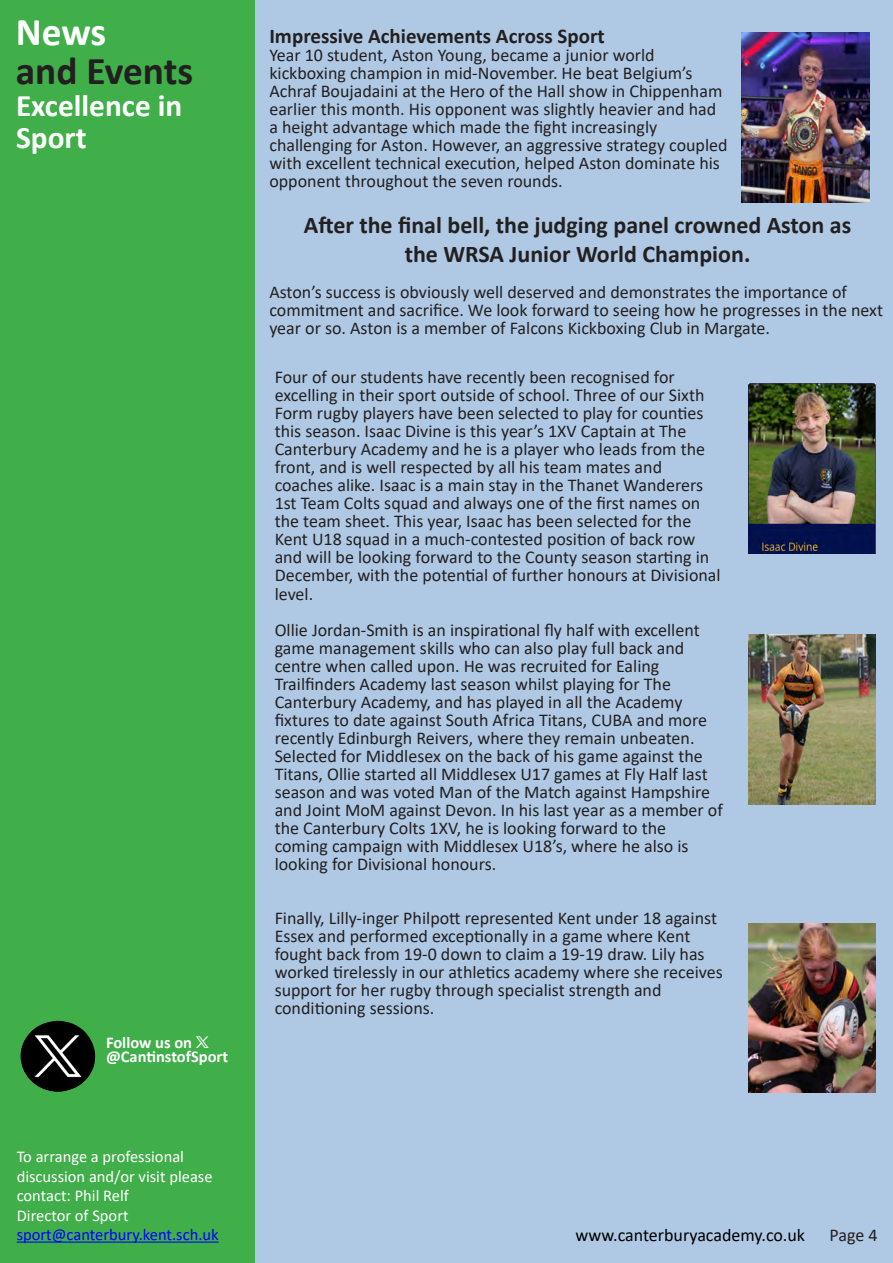
<style>
.page{position:relative;width:893px;height:1263px;background:#fff}
.page>*{position:absolute;margin:0;border:0;box-sizing:border-box;transform-origin:0 0}
.t1{font:700 39.45px "Calibri";color:#231f20}
.t2{font:700 39.45px "Calibri";color:#fff}
.t3{font:700 31.35px "Calibri";color:#fff}
.t4{font:700 24px "Calibri";color:#231f20}
.t5{font:700 21px "Calibri";color:#231f20}
.t6{font:18px/18px "Calibri";color:#231f20}
.t7{font:18px "Calibri";color:#000}
.t8{font:16.5px "Calibri";color:#fff}
.t9{font:16.5px "Calibri";color:#00f}
.t10{font:700 16.5px "Calibri";color:#fff}
.s1{font-family:"Special Alphabets P04";font-weight:400}
</style>
<div class="page">
<div style="left:254px;top:0;width:639px;height:1263px;background:#afc9e4"></div>
<div style="left:0;top:0;width:255px;height:1263px;background:#40ae49"></div>
<hr style="left:17px;top:1241px;width:202px;height:1px;background:#00f">
<img style="left:20px;top:1021px;width:75px;height:71px">
<img style="left:748px;top:634px;width:128px;height:171px">
<img style="left:748px;top:383px;width:128px;height:171px">
<img style="left:742px;top:32px;width:127px;height:170px">
<img style="left:748px;top:924px;width:128px;height:169px">
<p class="t2" style="left:16px;top:4px;width:92px">News</p>
<p class="t1" style="left:16px;top:43px;width:179px">and Events</p>
<p class="t3" style="left:16px;top:84px;width:168px">Excellence in</p>
<p class="t3" style="left:16px;top:115px;width:72px">Sport</p>
<p class="t10" style="left:106px;top:1031px;width:104px">Follow us on <span class="s1">X</span></p>
<p class="t10" style="left:106px;top:1045px;width:124px">@CantinstofSport</p>
<p class="t8" style="left:17px;top:1145px;width:169px">To arrange a professional</p>
<p class="t8" style="left:17px;top:1165px;width:197px">discussion and/or visit please</p>
<p class="t8" style="left:17px;top:1184px;width:114px">contact: Phil Relf</p>
<p class="t8" style="left:17px;top:1204px;width:113px">Director of Sport</p>
<p class="t9" style="left:17px;top:1223px;width:203px">sport@canterbury.kent.sch.uk</p>
<p class="t5" style="left:269px;top:21px;width:337px">Impressive Achievements Across Sport</p>
<p class="t6" style="left:269px;top:45px;width:387px">Year 10 student, Aston Young, became a junior world</p>
<p class="t6" style="left:269px;top:63px;width:425px">kickboxing champion in mid-November. He beat Belgium’s</p>
<p class="t6" style="left:269px;top:81px;width:454px">Achraf Boujadaini at the Hero of the Hall show in Chippenham</p>
<p class="t6" style="left:269px;top:99px;width:448px">earlier this month. His opponent was slightly heavier and had</p>
<p class="t6" style="left:269px;top:117px;width:389px">a height advantage which made the fight increasingly</p>
<p class="t6" style="left:269px;top:135px;width:460px">challenging for Aston. However, an aggressive strategy coupled</p>
<p class="t6" style="left:269px;top:153px;width:452px">with excellent technical execution, helped Aston dominate his</p>
<p class="t6" style="left:269px;top:171px;width:295px">opponent throughout the seven rounds.</p>
<p class="t4" style="left:304px;top:208px;width:549px">After the final bell, the judging panel crowned Aston as</p>
<p class="t4" style="left:405px;top:237px;width:347px">the WRSA Junior World Champion.</p>
<p class="t6" style="left:269px;top:282px;width:615px">Aston’s success is obviously well deserved and demonstrates the importance of commitment and sacrifice. We look forward to seeing how he progresses in the next year or so. Aston is a member of Falcons Kickboxing Club in Margate.</p>
<p class="t6" style="left:275px;top:368px;width:402px">Four of our students have recently been recognised for</p>
<p class="t6" style="left:275px;top:386px;width:432px">excelling in their sport outside of school. Three of our Sixth Form rugby players have been selected to play for counties this season. Isaac Divine is this year’s 1XV Captain at The Canterbury Academy and he is a player who leads from the front, and is well respected by all his team mates and</p>
<p class="t6" style="left:275px;top:476px;width:447px">coaches alike. Isaac is a main stay in the Thanet Wanderers 1st Team Colts squad and always one of the first names on the team sheet. This year, Isaac has been selected for the Kent U18 squad in a much-contested position of back row and will be looking forward to the County season starting in December, with the potential of further honours at Divisional level.</p>
<p class="t6" style="left:275px;top:620px;width:426px">Ollie Jordan-Smith is an inspirational fly half with excellent</p>
<p class="t6" style="left:275px;top:638px;width:411px">game management skills who can also play full back and</p>
<p class="t6" style="left:275px;top:656px;width:386px">centre when called upon. He was recruited for Ealing</p>
<p class="t6" style="left:275px;top:674px;width:398px">Trailfinders Academy last season whilst playing for The</p>
<p class="t6" style="left:275px;top:692px;width:409px">Canterbury Academy, and has played in all the Academy</p>
<p class="t6" style="left:275px;top:710px;width:450px">fixtures to date against South Africa Titans, CUBA and more recently Edinburgh Reivers, where they remain unbeaten.<br>Selected for Middlesex on the back of his game against the Titans, Ollie started all Middlesex U17 games at Fly Half last season and was voted Man of the Match against Hampshire and Joint MoM against Devon. In his last year as a member of the Canterbury Colts 1XV, he is looking forward to the</p>
<p class="t6" style="left:275px;top:836px;width:415px">coming campaign with Middlesex U18’s, where he also is looking for Divisional honours.</p>
<p class="t6" style="left:275px;top:908px;width:444px">Finally, Lilly-inger Philpott represented Kent under 18 against</p>
<p class="t6" style="left:275px;top:926px;width:417px">Essex and performed exceptionally in a game where Kent</p>
<p class="t6" style="left:275px;top:944px;width:431px">fought back from 19-0 down to claim a 19-19 draw. Lily has</p>
<p class="t6" style="left:275px;top:962px;width:450px">worked tirelessly in our athletics academy where she receives</p>
<p class="t6" style="left:275px;top:980px;width:388px">support for her rugby through specialist strength and</p>
<p class="t6" style="left:275px;top:998px;width:161px">conditioning sessions.</p>
<p class="t7" style="left:576px;top:1223px;width:231px">www.canterburyacademy.co.uk</p>
<p class="t6" style="left:829px;top:1226px;width:50px">Page 4</p>
</div>
